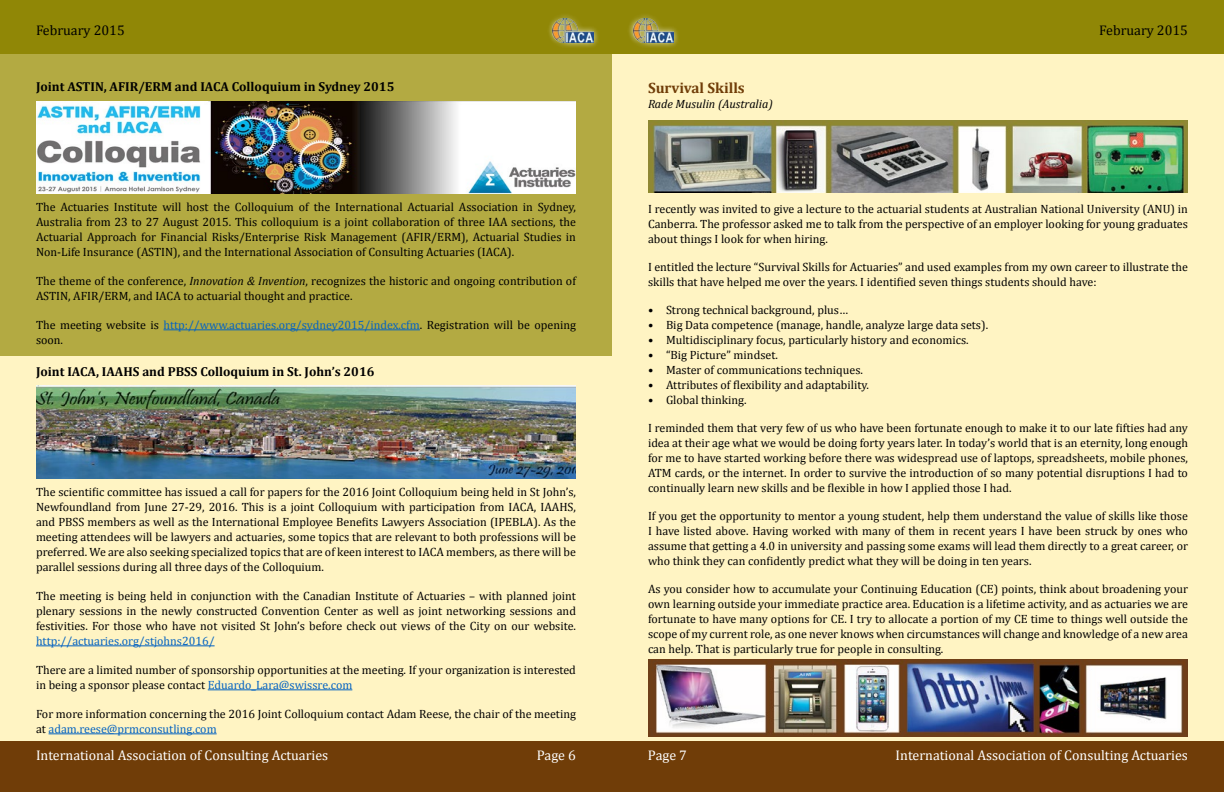
<style>
.page{position:relative;width:1224px;height:792px;background:#fff}
.page>*{position:absolute;margin:0;border:0;box-sizing:border-box;transform-origin:0 0}
.t1{font:700 15px "Cambria";color:#703d08}
.t2{font:14px "Cambria";color:#fff}
.t3{font:14px "Cambria";color:#000}
.t4{font:700 13px "Cambria";color:#000}
.t5{font:12px/15px "Cambria";color:#000;text-align:justify}
.t6{font:12px "Cambria";color:#0563c1}
.t7{font:italic 12px "Cambria";color:#000}
.s1{font-style:italic}
.s2{color:#0563c1}
</style>
<div class="page">
<div style="left:0;top:54px;width:1224px;height:688px;background:#fff3be"></div>
<div style="left:0;top:0;width:1224px;height:54px;background:#908706"></div>
<div style="left:0;top:742px;width:1224px;height:50px;background:#703d08"></div>
<div style="left:546px;top:13px;width:54px;height:36px;background:#fff;opacity:.75"></div>
<img style="left:553px;top:19px;width:40px;height:23px">
<div style="left:627px;top:13px;width:53px;height:36px;background:#fff;opacity:.75"></div>
<img style="left:633px;top:19px;width:41px;height:23px">
<img style="left:648px;top:121px;width:540px;height:72px">
<div style="left:0;top:54px;width:612px;height:302px;background:#b3aa42"></div>
<hr style="left:164px;top:330px;width:256px;height:1px;background:#0563c1">
<hr style="left:36px;top:646px;width:179px;height:1px;background:#0563c1">
<hr style="left:208px;top:690px;width:144px;height:1px;background:#0563c1">
<hr style="left:49px;top:734px;width:168px;height:1px;background:#0563c1">
<img style="left:36px;top:386px;width:540px;height:93px">
<img style="left:36px;top:101px;width:540px;height:93px">
<img style="left:648px;top:660px;width:540px;height:76px">
<p class="t3" style="left:36px;top:22px;width:90px">February 2015</p>
<p class="t3" style="left:1099px;top:22px;width:90px">February 2015</p>
<p class="t4" style="left:36px;top:78px;width:360px">Joint ASTIN, AFIR/ERM and IACA Colloquium in Sydney 2015</p>
<p class="t5" style="left:36px;top:199px;width:542px">The Actuaries Institute will host the Colloquium of the International Actuarial Association in Sydney, Australia from 23 to 27 August 2015. This colloquium is a joint collaboration of three IAA sections, the Actuarial Approach for Financial Risks/Enterprise Risk Management (AFIR/ERM), Actuarial Studies in Non-Life Insurance (ASTIN), and the International Association of Consulting Actuaries (IACA).</p>
<p class="t5" style="left:36px;top:273px;width:541px">The theme of the conference, <span class="s1">Innovation &amp; Invention</span>, recognizes the historic and ongoing contribution of<br>ASTIN, AFIR/ERM, and IACA to actuarial thought and practice.</p>
<p class="t5" style="left:36px;top:317px;width:542px">The meeting website is <span class="s2">http://www.actuaries.org/sydney2015/index.cfm</span>. Registration will be opening soon.</p>
<p class="t4" style="left:36px;top:363px;width:340px">Joint IACA, IAAHS and PBSS Colloquium in St. John’s 2016</p>
<p class="t5" style="left:36px;top:484px;width:542px">The scientific committee has issued a call for papers for the 2016 Joint Colloquium being held in St John’s, Newfoundland from June 27-29, 2016. This is a joint Colloquium with participation from IACA, IAAHS, and PBSS members as well as the International Employee Benefits Lawyers Association (IPEBLA). As the meeting attendees will be lawyers and actuaries, some topics that are relevant to both professions will be preferred. We are also seeking specialized topics that are of keen interest to IACA members, as there will be parallel sessions during all three days of the Colloquium.</p>
<p class="t5" style="left:36px;top:588px;width:542px">The meeting is being held in conjunction with the Canadian Institute of Actuaries – with planned joint plenary sessions in the newly constructed Convention Center as well as joint networking sessions and festivities. For those who have not visited St John’s before check out views of the City on our website.</p>
<p class="t6" style="left:36px;top:634px;width:180px">http://actuaries.org/stjohns2016/</p>
<p class="t5" style="left:36px;top:662px;width:541px">There are a limited number of sponsorship opportunities at the meeting. If your organization is interested in being a sponsor please contact <span class="s2">Eduardo_Lara@swissre.com</span></p>
<p class="t5" style="left:36px;top:706px;width:541px">For more information concerning the 2016 Joint Colloquium contact Adam Reese, the chair of the meeting at <span class="s2">adam.reese@prmconsutling.com</span></p>
<p class="t1" style="left:648px;top:77px;width:98px">Survival Skills</p>
<p class="t7" style="left:648px;top:95px;width:126px">Rade Musulin (Australia)</p>
<p class="t5" style="left:648px;top:201px;width:542px">I recently was invited to give a lecture to the actuarial students at Australian National University (ANU) in Canberra. The professor asked me to talk from the perspective of an employer looking for young graduates about things I look for when hiring.</p>
<p class="t5" style="left:648px;top:259px;width:541px">I entitled the lecture “Survival Skills for Actuaries” and used examples from my own career to illustrate the skills that have helped me over the years. I identified seven things students should have:</p>
<p class="t5" style="left:648px;top:302px;width:202px">• Strong technical background, plus…</p>
<p class="t5" style="left:648px;top:317px;width:342px">• Big Data competence (manage, handle, analyze large data sets).</p>
<p class="t5" style="left:648px;top:332px;width:322px">• Multidisciplinary focus, particularly history and economics.</p>
<p class="t5" style="left:648px;top:347px;width:132px">• “Big Picture” mindset.</p>
<p class="t5" style="left:648px;top:362px;width:216px">• Master of communications techniques.</p>
<p class="t5" style="left:648px;top:377px;width:223px">• Attributes of flexibility and adaptability.</p>
<p class="t5" style="left:648px;top:392px;width:100px">• Global thinking.</p>
<p class="t5" style="left:648px;top:420px;width:542px">I reminded them that very few of us who have been fortunate enough to make it to our late fifties had any idea at their age what we would be doing forty years later. In today’s world that is an eternity, long enough for me to have started working before there was widespread use of laptops, spreadsheets, mobile phones, ATM cards, or the internet. In order to survive the introduction of so many potential disruptions I had to continually learn new skills and be flexible in how I applied those I had.</p>
<p class="t5" style="left:648px;top:508px;width:542px">If you get the opportunity to mentor a young student, help them understand the value of skills like those I have listed above. Having worked with many of them in recent years I have been struck by ones who assume that getting a 4.0 in university and passing some exams will lead them directly to a great career, or who think they can confidently predict what they will be doing in ten years.</p>
<p class="t5" style="left:648px;top:581px;width:542px">As you consider how to accumulate your Continuing Education (CE) points, think about broadening your own learning outside your immediate practice area. Education is a lifetime activity, and as actuaries we are fortunate to have many options for CE. I try to allocate a portion of my CE time to things well outside the scope of my current role, as one never knows when circumstances will change and knowledge of a new area can help. That is particularly true for people in consulting.</p>
<p class="t2" style="left:36px;top:747px;width:294px">International Association of Consulting Actuaries</p>
<p class="t2" style="left:537px;top:747px;width:41px">Page 6</p>
<p class="t2" style="left:648px;top:747px;width:41px">Page 7</p>
<p class="t2" style="left:896px;top:747px;width:294px">International Association of Consulting Actuaries</p>
</div>
